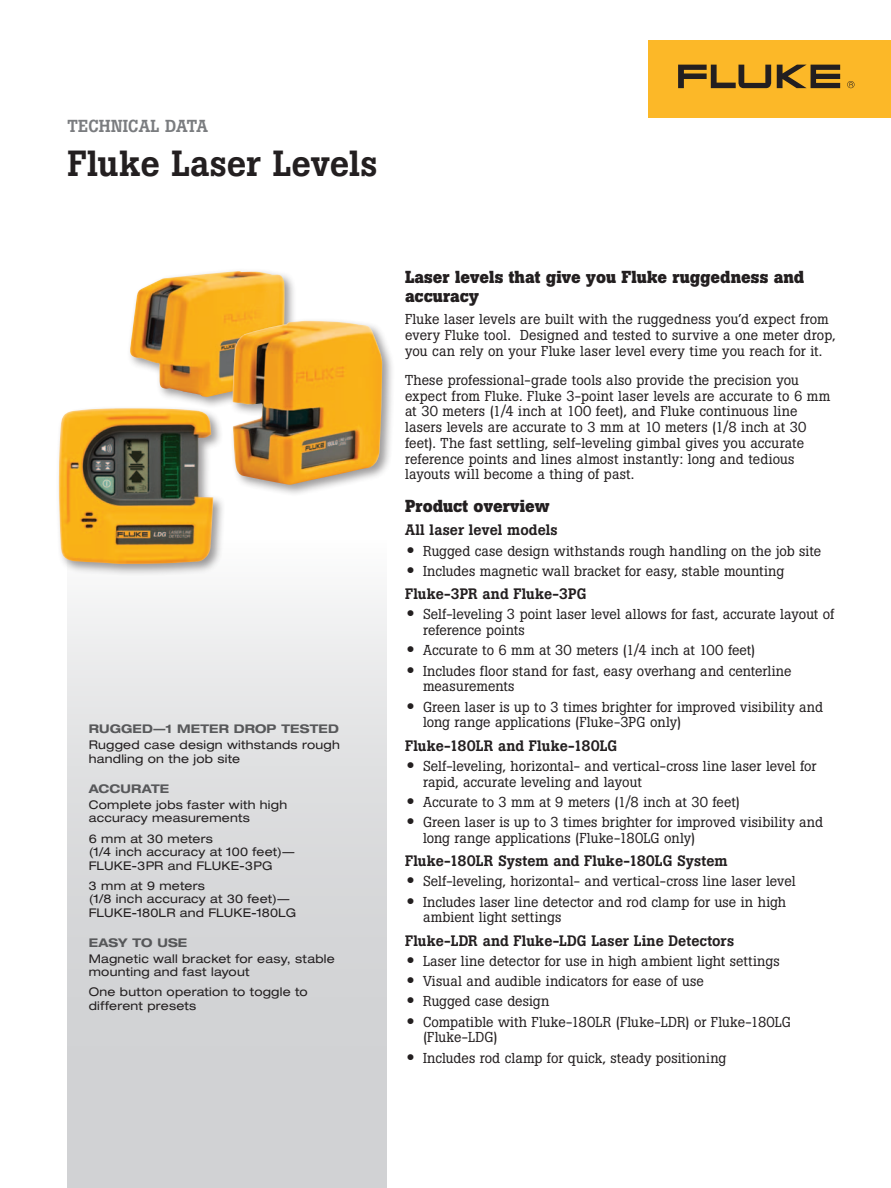
<style>
.page{position:relative;width:891px;height:1188px;background:#fff}
.page>*{position:absolute;margin:0;border:0;box-sizing:border-box;transform-origin:0 0}
.t1{font:500 36px "Boton Pro";color:#231f20}
.t2{font:700 17.25px/18.8px "Boton Pro";color:#231f20}
.t3{font:500 17.25px "Boton Pro";color:#7a7c7f}
.t4{font:500 15px "Boton Pro";letter-spacing:.005em;color:#231f20}
.t5{font:14.25px/15.8px "Boton Pro";letter-spacing:.005em;color:#231f20}
.t6{font:expanded 12px/13.5px "Helvetica Neue LT Std";letter-spacing:.02em;color:#231f20}
.t7{font:700 expanded 12px "Helvetica Neue LT Std";letter-spacing:.015em;color:#57585a}
.s1{font-family:"Helvetica Neue LT Std";font-weight:500;font-stretch:expanded;font-size:16.5px}
</style>
<div class="page">
<div style="left:68px;top:540px;width:319px;height:648px;background:linear-gradient(to bottom,#f3f3f3,#c8c9cc)"></div>
<div style="left:648px;top:40px;width:243px;height:78px;background:#fcb828"></div>
<svg style="left:777px;top:65px;width:63px;height:23px"></svg>
<svg style="left:678px;top:65px;width:93px;height:23px"></svg>
<svg style="left:847px;top:81px;width:8px;height:7px"></svg>
<div style="left:127px;top:268px;width:170px;height:142px;background:#231f20;opacity:.45"></div>
<img style="left:130px;top:271px;width:155px;height:126px">
<div style="left:230px;top:317px;width:165px;height:180px;background:#231f20;opacity:.45"></div>
<img style="left:233px;top:321px;width:149px;height:164px">
<div style="left:56px;top:405px;width:170px;height:172px;background:#231f20;opacity:.45"></div>
<img style="left:59px;top:408px;width:154px;height:156px">
<p class="t3" style="left:68px;top:115px;width:142px">TECHNICAL DATA</p>
<h1 class="t1" style="left:68px;top:140px;width:312px">Fluke Laser Levels</h1>
<p class="t7" style="left:89px;top:721px;width:252px">RUGGED—1 METER DROP TESTED</p>
<p class="t6" style="left:89px;top:738px;width:252px">Rugged case design withstands rough handling on the job site</p>
<p class="t7" style="left:89px;top:781px;width:82px">ACCURATE</p>
<p class="t6" style="left:89px;top:798px;width:200px">Complete jobs faster with high accuracy measurements</p>
<p class="t6" style="left:89px;top:831px;width:207px">6 mm at 30 meters<br>(1/4 inch accuracy at 100 feet)—<br>FLUKE-3PR and FLUKE-3PG</p>
<p class="t6" style="left:89px;top:879px;width:209px">3 mm at 9 meters<br>(1/8 inch accuracy at 30 feet)—<br>FLUKE-180LR and FLUKE-180LG</p>
<p class="t7" style="left:89px;top:935px;width:100px">EASY TO USE</p>
<p class="t6" style="left:89px;top:952px;width:247px">Magnetic wall bracket for easy, stable mounting and fast layout</p>
<p class="t6" style="left:89px;top:985px;width:220px">One button operation to toggle to different presets</p>
<p class="t2" style="left:405px;top:268px;width:401px">Laser levels that give you Fluke ruggedness and accuracy</p>
<p class="t5" style="left:405px;top:311px;width:432px">Fluke laser levels are built with the ruggedness you’d expect from every Fluke tool. Designed and tested to survive a one meter drop, you can rely on your Fluke laser level every time you reach for it.</p>
<p class="t5" style="left:405px;top:372px;width:427px">These professional-grade tools also provide the precision you expect from Fluke. Fluke 3-point laser levels are accurate to 6 mm at 30 meters (1/4 inch at 100 feet), and Fluke continuous line lasers levels are accurate to 3 mm at 10 meters (1/8 inch at 30 feet). The fast settling, self-leveling gimbal gives you accurate reference points and lines almost instantly: long and tedious layouts will become a thing of past.</p>
<p class="t2" style="left:405px;top:497px;width:146px">Product overview</p>
<p class="t4" style="left:405px;top:521px;width:154px">All laser level models</p>
<p class="t5" style="left:407px;top:543px;width:416px"><span class="s1">•</span> Rugged case design withstands rough handling on the job site</p>
<p class="t5" style="left:407px;top:563px;width:379px"><span class="s1">•</span> Includes magnetic wall bracket for easy, stable mounting</p>
<p class="t4" style="left:405px;top:584px;width:183px">Fluke-3PR and Fluke-3PG</p>
<p class="t5" style="left:423px;top:607px;width:413px;text-indent:-17px"><span class="s1">•</span> Self-leveling 3 point laser level allows for fast, accurate layout of reference points</p>
<p class="t5" style="left:407px;top:643px;width:350px"><span class="s1">•</span> Accurate to 6 mm at 30 meters (1/4 inch at 100 feet)</p>
<p class="t5" style="left:423px;top:663px;width:370px;text-indent:-17px"><span class="s1">•</span> Includes floor stand for fast, easy overhang and centerline measurements</p>
<p class="t5" style="left:423px;top:699px;width:402px;text-indent:-17px"><span class="s1">•</span> Green laser is up to 3 times brighter for improved visibility and long range applications (Fluke-3PG only)</p>
<p class="t4" style="left:405px;top:736px;width:214px">Fluke-180LR and Fluke-180LG</p>
<p class="t5" style="left:423px;top:758px;width:395px;text-indent:-17px"><span class="s1">•</span> Self-leveling, horizontal- and vertical-cross line laser level for rapid, accurate leveling and layout</p>
<p class="t5" style="left:407px;top:794px;width:335px"><span class="s1">•</span> Accurate to 3 mm at 9 meters (1/8 inch at 30 feet)</p>
<p class="t5" style="left:423px;top:814px;width:402px;text-indent:-17px"><span class="s1">•</span> Green laser is up to 3 times brighter for improved visibility and long range applications (Fluke-180LG only)</p>
<p class="t4" style="left:405px;top:851px;width:324px">Fluke-180LR System and Fluke-180LG System</p>
<p class="t5" style="left:407px;top:874px;width:391px"><span class="s1">•</span> Self-leveling, horizontal- and vertical-cross line laser level</p>
<p class="t5" style="left:423px;top:894px;width:365px;text-indent:-17px"><span class="s1">•</span> Includes laser line detector and rod clamp for use in high ambient light settings</p>
<p class="t4" style="left:405px;top:931px;width:331px">Fluke-LDR and Fluke-LDG Laser Line Detectors</p>
<p class="t5" style="left:407px;top:953px;width:375px"><span class="s1">•</span> Laser line detector for use in high ambient light settings</p>
<p class="t5" style="left:407px;top:973px;width:299px"><span class="s1">•</span> Visual and audible indicators for ease of use</p>
<p class="t5" style="left:407px;top:993px;width:144px"><span class="s1">•</span> Rugged case design</p>
<p class="t5" style="left:423px;top:1014px;width:370px;text-indent:-17px"><span class="s1">•</span> Compatible with Fluke-180LR (Fluke-LDR) or Fluke-180LG (Fluke-LDG)</p>
<p class="t5" style="left:407px;top:1050px;width:321px"><span class="s1">•</span> Includes rod clamp for quick, steady positioning</p>
</div>
